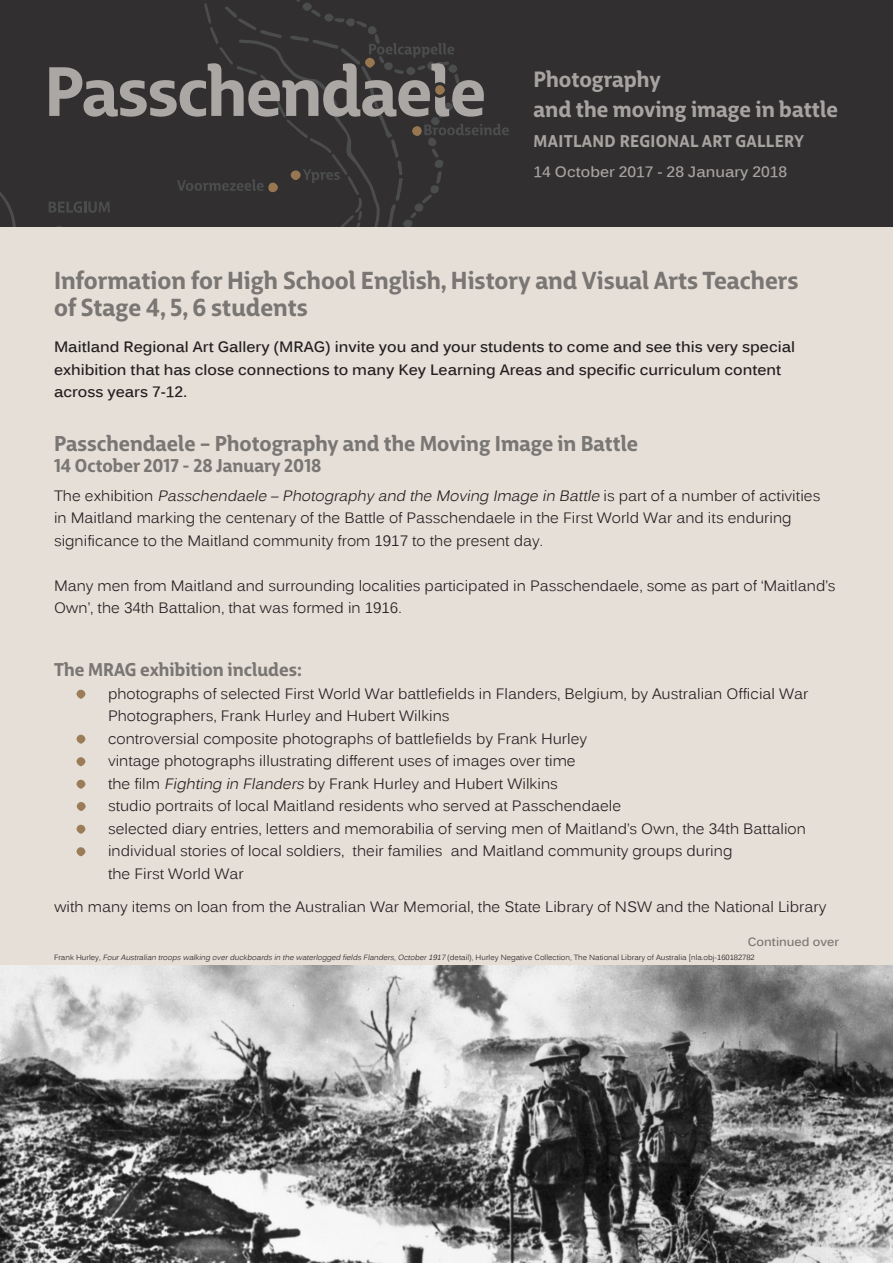
<style>
.page{position:relative;width:893px;height:1263px;background:#e5dfd7}
.page>*{position:absolute;margin:0;border:0;box-sizing:border-box;transform-origin:0 0}
.heading1_copy{font:700 24px/27px "Big City Grotesque Pro";color:#797673}
.caption_heading_1{font:700 21.6px/30px "Big City Grotesque Pro";color:#a7a3a0}
.heading1_copy-2{font:700 21px "Big City Grotesque Pro";color:#797673}
.heading1_copy-3{font:700 18px "Big City Grotesque Pro";color:#797673}
.caption_heading_1-2{font:700 16.65px "Big City Grotesque Pro";letter-spacing:.02em;color:#a7a3a0}
.t1{font:15px/22.5px "Kalinga";color:#231f20}
.heading1_copy-4{font:700 15px/22.5px "Kalinga";color:#231f20}
.caption_heading_1-3{font:700 15px "Kalinga";color:#a7a3a0}
.t2{font:700 12px "Kalinga";color:#797673}
.t3{font:7.5px "Kalinga";color:#231f20}
.s1{font-style:italic}
</style>
<div class="page">
<div style="left:0;top:0;width:893px;height:226px;background:#312f30"></div>
<svg style="left:0;top:0;width:509px;height:226px"></svg>
<div style="left:76px;top:690px;width:9px;height:9px;background:#9b7c59;border-radius:50%"></div>
<div style="left:76px;top:735px;width:9px;height:9px;background:#9b7c59;border-radius:50%"></div>
<div style="left:76px;top:757px;width:9px;height:9px;background:#9b7c59;border-radius:50%"></div>
<div style="left:76px;top:780px;width:9px;height:9px;background:#9b7c59;border-radius:50%"></div>
<div style="left:76px;top:825px;width:9px;height:9px;background:#9b7c59;border-radius:50%"></div>
<div style="left:76px;top:847px;width:9px;height:9px;background:#9b7c59;border-radius:50%"></div>
<img style="left:0;top:965px;width:893px;height:298px">
<div style="left:77px;top:802px;width:9px;height:9px;background:#9b7c59;border-radius:50%"></div>
<p class="caption_heading_1" style="left:534px;top:63px;width:306px">Photography<br>and the moving image in battle</p>
<p class="caption_heading_1-2" style="left:534px;top:127px;width:272px">MAITLAND REGIONAL ART GALLERY</p>
<p class="caption_heading_1-3" style="left:534px;top:162px;width:255px">14 October 2017 - 28 January 2018</p>
<p class="heading1_copy" style="left:54px;top:265px;width:746px">Information for High School English, History and Visual Arts Teachers of Stage 4, 5, 6 students</p>
<p class="heading1_copy-4" style="left:54px;top:337px;width:743px">Maitland Regional Art Gallery (MRAG) invite you and your students to come and see this very special exhibition that has close connections to many Key Learning Areas and specific curriculum content across years 7-12.</p>
<p class="heading1_copy-2" style="left:54px;top:426px;width:586px">Passchendaele – Photography and the Moving Image in Battle</p>
<p class="heading1_copy-3" style="left:54px;top:451px;width:269px">14 October 2017 - 28 January 2018</p>
<p class="t1" style="left:54px;top:486px;width:768px">T h e ex h i b i t i o n <span class="s1">Passchendaele – Photography and the Moving Image in Battle</span> i s p a rt o f a n u m b e r o f act i v i t i e s in Maitland marking the centenary of the Battle of Passchendaele in the First World War and its enduring significance to the Maitland community from 1917 to the present day.</p>
<p class="t1" style="left:54px;top:576px;width:783px">Many men from Maitland and surrounding localities participated in Passchendaele, some as part of ‘Maitland’s<br>Own’, the 34th Battalion, that was formed in 1916.</p>
<p class="heading1_copy-3" style="left:54px;top:655px;width:249px">The MRAG exhibition includes:</p>
<p class="t1" style="left:108px;top:684px;width:702px">photographs of selected First World War battlefields in Flanders, Belgium, by Australian Official War<br>Photographers, Frank Hurley and Hubert Wilkins</p>
<p class="t1" style="left:108px;top:729px;width:481px">controversial composite photographs of battlefields by Frank Hurley</p>
<p class="t1" style="left:108px;top:751px;width:469px">vintage photographs illustrating different uses of images over time</p>
<p class="t1" style="left:108px;top:774px;width:451px">the film <span class="s1">Fighting in Flanders</span> by Frank Hurley and Hubert Wilkins</p>
<p class="t1" style="left:108px;top:796px;width:515px">studio portraits of local Maitland residents who served at Passchendaele</p>
<p class="t1" style="left:108px;top:819px;width:699px">selected diary entries, letters and memorabilia of serving men of Maitland’s Own, the 34th Battalion</p>
<p class="t1" style="left:108px;top:841px;width:626px">individual stories of local soldiers, their families and Maitland community groups during</p>
<p class="t1" style="left:108px;top:864px;width:137px">the First World War</p>
<p class="t1" style="left:54px;top:897px;width:774px">with many items on loan from the Australian War Memorial, the State Library of NSW and the National Library</p>
<p class="t3" style="left:54px;top:952px;width:702px">Frank Hurley, <span class="s1">FourAustralian troops walking overduckboards in the waterlogged fields Flanders,October1917</span> (detail), Hurley Negative Collection, The National Library of Australia [nla.obj-160182782</p>
<p class="t2" style="left:748px;top:934px;width:93px">Continued over</p>
</div>
